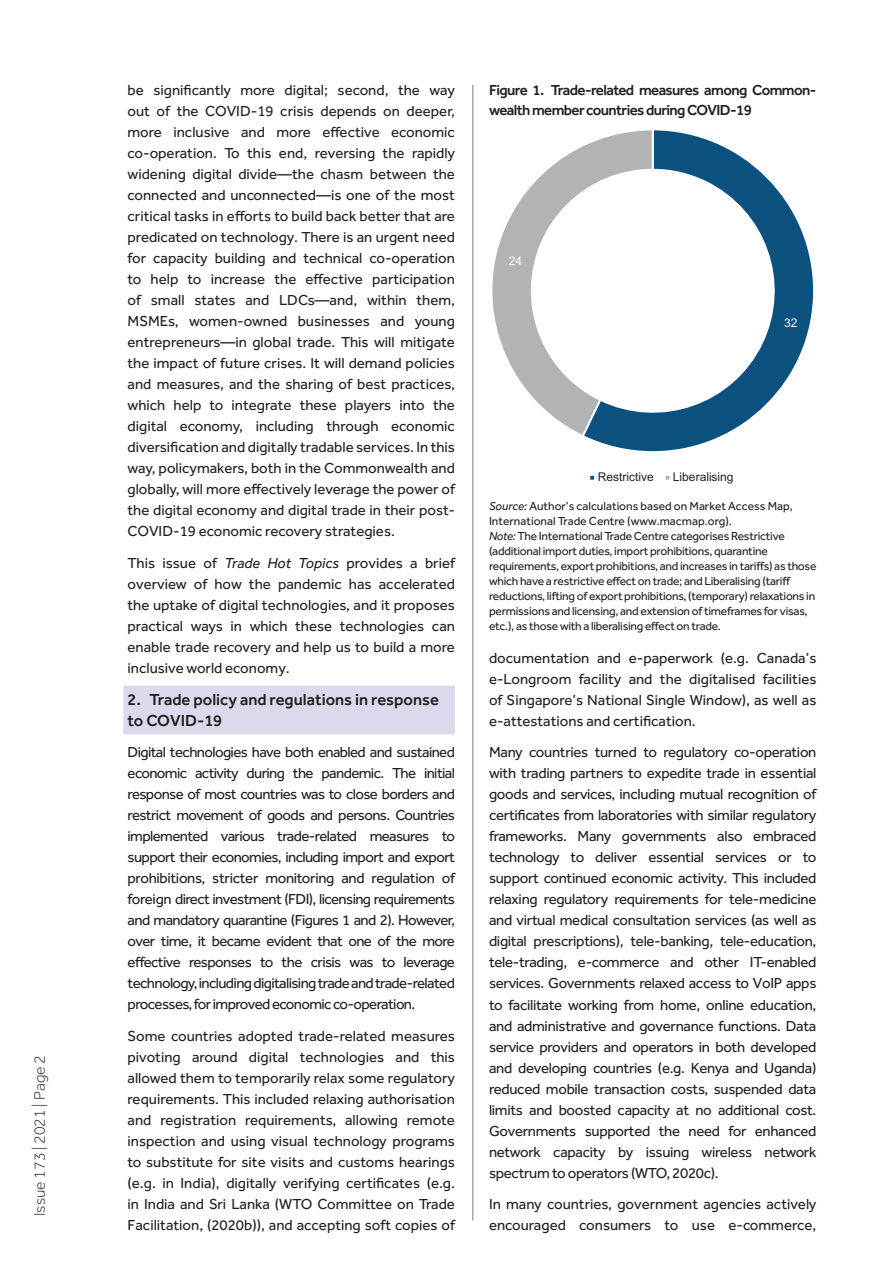
<style>
.page{position:relative;width:893px;height:1263px;background:#fff}
.page>*{position:absolute;margin:0;border:0;box-sizing:border-box;transform-origin:0 0}
._1{font:500 16.5px/21px "Effra";color:#231f20}
.RH{font:300 15.75px "Effra";color:#231f20}
.T1{font:15px/21px "Effra";color:#231f20;text-align:justify}
.FC{font:500 15px/19.5px "Effra";letter-spacing:-.04em;color:#231f20}
.FCS{font:12px/15px "Effra";letter-spacing:-.02em;color:#231f20}
.FCS-2{font:12px/15px "Effra";color:#231f20}
.t1{font:12px "Arial";color:#231f20}
.t2{font:12px "Arial";color:#fff}
.s1{font-style:italic}
</style>
<div class="page">
<hr style="left:472px;top:85px;width:1px;height:1135px;background:#a8a9ad">
<div style="left:123px;top:686px;width:332px;height:48px;background:#dbd9ec"></div>
<svg style="left:592px;top:130px;width:222px;height:322px"></svg>
<svg style="left:492px;top:130px;width:163px;height:309px"></svg>
<svg style="left:590px;top:475px;width:5px;height:5px"></svg>
<svg style="left:665px;top:475px;width:5px;height:5px"></svg>
<p class="RH" style="left:31px;top:1216px;width:162px;rotate:-90deg">Issue 173 | 2021 | Page 2</p>
<p class="T1" style="left:128px;top:80px;width:329px">be significantly more digital; second, the way out of the COVID-19 crisis depends on deeper, more inclusive and more effective economic co-operation. To this end, reversing the rapidly widening digital divide—the chasm between the connected and unconnected—is one of the most critical tasks in efforts to build back better that are predicated on technology. There is an urgent need for capacity building and technical co-operation to help to increase the effective participation of small states and LDCs—and, within them, MSMEs, women-owned businesses and young entrepreneurs—in global trade. This will mitigate the impact of future crises. It will demand policies and measures, and the sharing of best practices, which help to integrate these players into the digital economy, including through economic diversification and digitally tradable services. In this way, policymakers, both in the Commonwealth and globally, will more effectively leverage the power of the digital economy and digital trade in their post-COVID-19 economic recovery strategies.</p>
<p class="T1" style="left:128px;top:552px;width:329px">This issue of <span class="s1">Trade Hot Topics</span> provides a brief overview of how the pandemic has accelerated the uptake of digital technologies, and it proposes practical ways in which these technologies can enable trade recovery and help us to build a more inclusive world economy.</p>
<p class="_1" style="left:128px;top:688px;width:313px">2. Trade policy and regulations in response to COVID-19</p>
<p class="T1" style="left:128px;top:741px;width:329px">Digital technologies have both enabled and sustained economic activity during the pandemic. The initial response of most countries was to close borders and restrict movement of goods and persons. Countries implemented various trade-related measures to support their economies, including import and export prohibitions, stricter monitoring and regulation of foreign direct investment (FDI), licensing requirements and mandatory quarantine (Figures 1 and 2). However, over time, it became evident that one of the more effective responses to the crisis was to leverage technology, including digitalising trade and trade-related processes, for improved economic co-operation.</p>
<p class="T1" style="left:128px;top:1025px;width:329px">Some countries adopted trade-related measures pivoting around digital technologies and this allowed them to temporarily relax some regulatory requirements. This included relaxing authorisation and registration requirements, allowing remote inspection and using visual technology programs to substitute for site visits and customs hearings (e.g. in India), digitally verifying certificates (e.g. in India and Sri Lanka (WTO Committee on Trade Facilitation, (2020b)), and accepting soft copies of</p>
<p class="FC" style="left:489px;top:80px;width:327px">Figure 1. Trade-related measures among Common&shy;wealth member countries during COVID-19</p>
<p class="t2" style="left:509px;top:253px;width:15px">24</p>
<p class="t2" style="left:784px;top:316px;width:15px">32</p>
<p class="t1" style="left:598px;top:470px;width:57px">Restrictive</p>
<p class="t1" style="left:673px;top:470px;width:62px">Liberalising</p>
<p class="FCS-2" style="left:489px;top:498px;width:305px"><span class="s1">Source:</span> Author’s calculations based on Market Access Map,<br>International Trade Centre (www.macmap.org).</p>
<p class="FCS" style="left:489px;top:528px;width:329px"><span class="s1">Note:</span> The International Trade Centre categorises Restrictive (additional import duties, import prohibitions, quarantine requirements, export prohibitions, and increases in tariffs) as those which have a restrictive effect on trade; and Liberalising (tariff reductions, lifting of export prohibitions, (temporary) relaxations in permissions and licensing, and extension of timeframes for visas, etc.), as those with a liberalising effect on trade.</p>
<p class="T1" style="left:489px;top:647px;width:329px">documentation and e-paperwork (e.g. Canada’s e-Longroom facility and the digitalised facilities of Singapore’s National Single Window), as well as e-attestations and certification.</p>
<p class="T1" style="left:489px;top:742px;width:329px">Many countries turned to regulatory co-operation with trading partners to expedite trade in essential goods and services, including mutual recognition of certificates from laboratories with similar regulatory frameworks. Many governments also embraced technology to deliver essential services or to support continued economic activity. This included relaxing regulatory requirements for tele-medicine and virtual medical consultation services (as well as digital prescriptions), tele-banking, tele-education, tele-trading, e-commerce and other IT-enabled services. Governments relaxed access to VoIP apps to facilitate working from home, online education, and administrative and governance functions. Data service providers and operators in both developed and developing countries (e.g. Kenya and Uganda) reduced mobile transaction costs, suspended data limits and boosted capacity at no additional cost.<br>Governments supported the need for enhanced network capacity by issuing wireless network spectrum to operators (WTO, 2020c).</p>
<p class="T1" style="left:489px;top:1193px;width:329px">In many countries, government agencies actively encouraged consumers to use e-commerce,</p>
</div>
